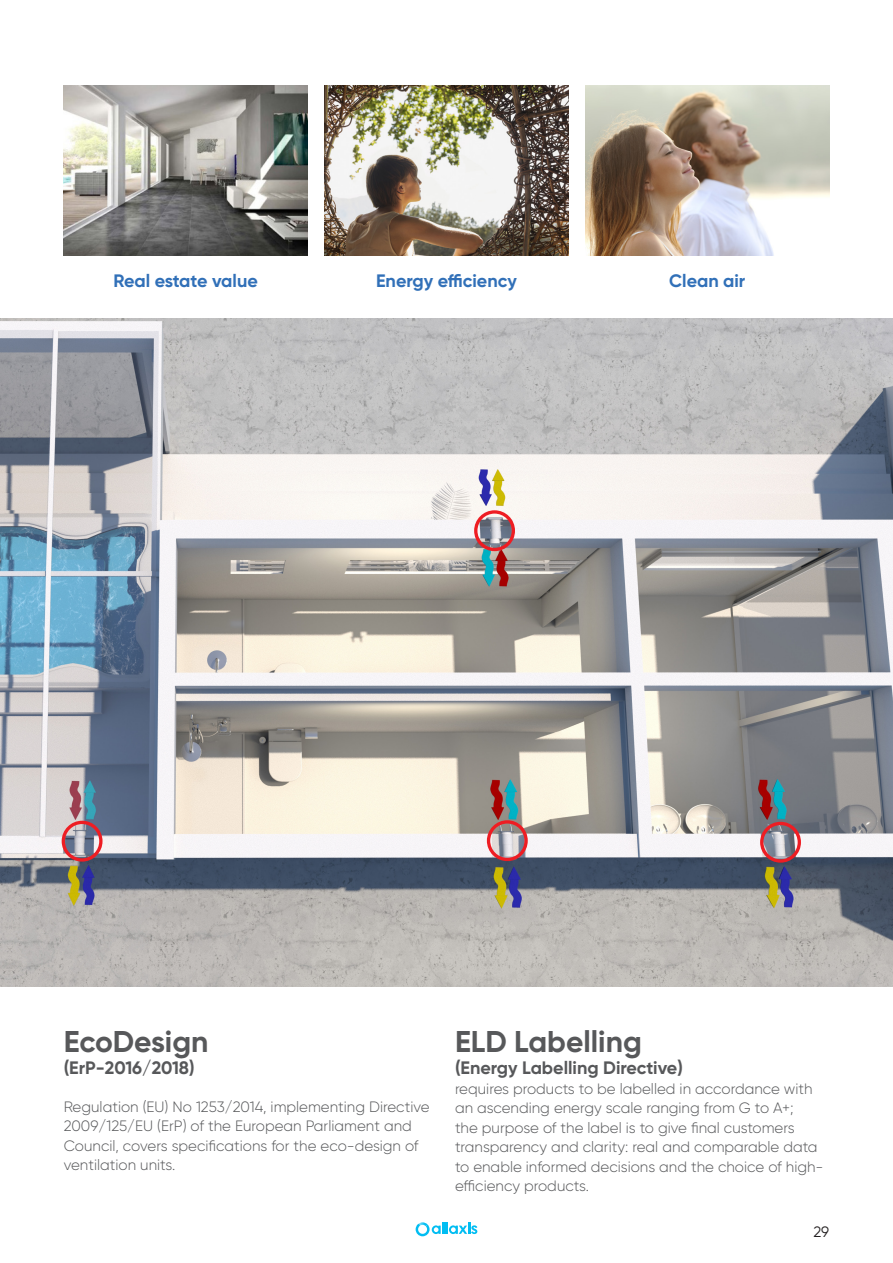
<style>
.page{position:relative;width:893px;height:1263px;background:#fff}
.page>*{position:absolute;margin:0;border:0;box-sizing:border-box;transform-origin:0 0}
.t1{font:700 30px "Gilroy";color:#57585a}
.t2{font:700 18px "Gilroy";color:#57585a}
.t3{font:700 18px "Gilroy";color:#3170b8}
.segment_intro{font:300 15px/19.5px "Gilroy";color:#57585a}
.t4{font:15px "Gilroy";color:#231f20}
</style>
<div class="page">
<svg style="left:416px;top:1222px;width:61px;height:14px"></svg>
<img style="left:0;top:319px;width:893px;height:667px">
<img style="left:585px;top:85px;width:244px;height:170px">
<img style="left:325px;top:85px;width:243px;height:170px">
<img style="left:64px;top:85px;width:244px;height:170px">
<div style="left:474px;top:510px;width:41px;height:41px;border:3px solid #ee1d23;border-radius:50%"></div>
<div style="left:62px;top:821px;width:41px;height:40px;border:3px solid #ee1d23;border-radius:50%"></div>
<div style="left:487px;top:820px;width:41px;height:41px;border:3px solid #ee1d23;border-radius:50%"></div>
<div style="left:760px;top:822px;width:41px;height:41px;border:3px solid #ee1d23;border-radius:50%"></div>
<p class="t3" style="left:113px;top:269px;width:146px">Real estate value</p>
<p class="t3" style="left:376px;top:269px;width:142px">Energy efficiency</p>
<p class="t3" style="left:669px;top:269px;width:78px">Clean air</p>
<p class="t1" style="left:64px;top:1023px;width:146px">EcoDesign</p>
<p class="t2" style="left:64px;top:1057px;width:132px">(ErP-2016/2018)</p>
<p class="segment_intro" style="left:64px;top:1097px;width:367px">Regulation (EU) No 1253/2014, implementing Directive 2009/125/EU (ErP) of the European Parliament and Council, covers specifications for the eco-design of ventilation units.</p>
<p class="t1" style="left:455px;top:1023px;width:188px">ELD Labelling</p>
<p class="t2" style="left:455px;top:1057px;width:229px">(Energy Labelling Directive)</p>
<p class="segment_intro" style="left:455px;top:1079px;width:370px">requires products to be labelled in accordance with an ascending energy scale ranging from G to A+;<br>the purpose of the label is to give final customers transparency and clarity: real and comparable data to enable informed decisions and the choice of high&shy;efficiency products.</p>
<p class="t4" style="left:813px;top:1223px;width:17px">29</p>
</div>
